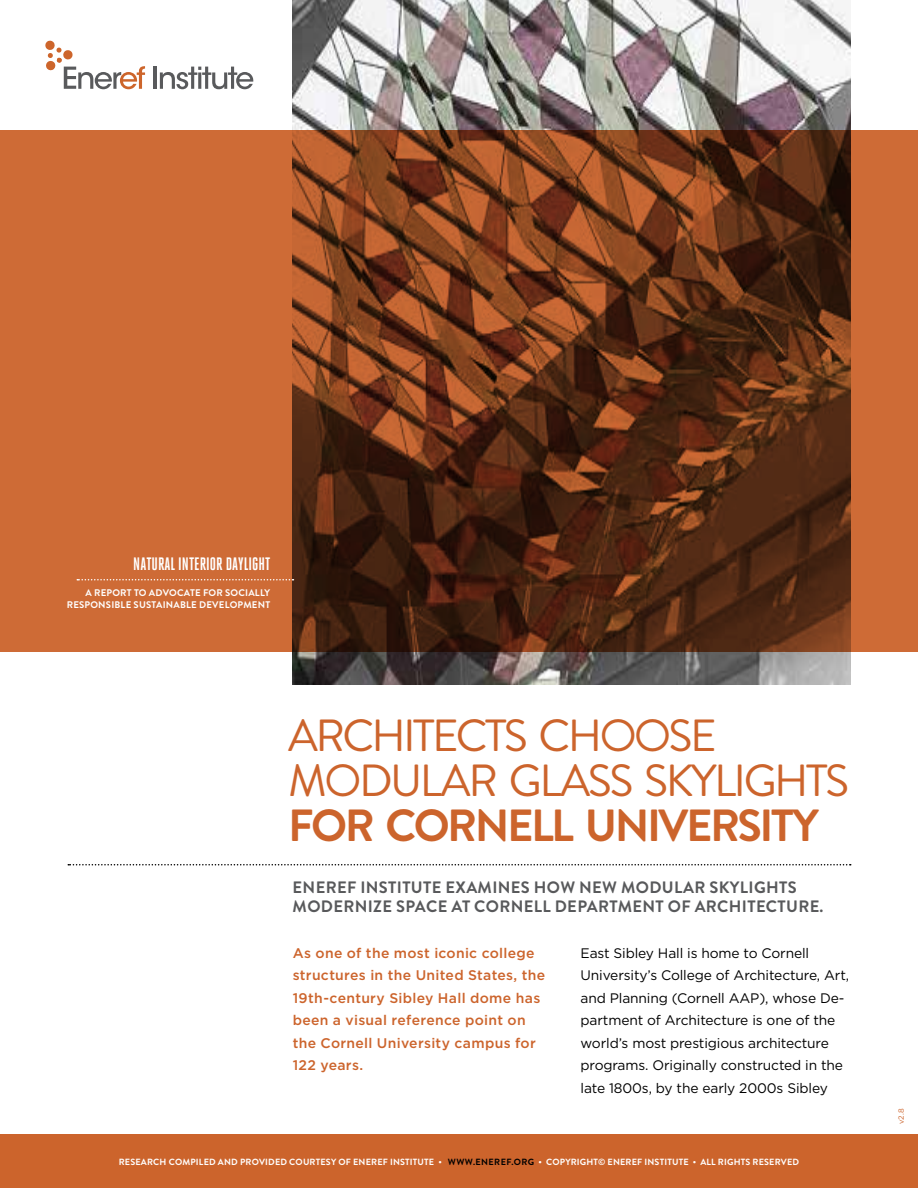
<style>
.page{position:relative;width:918px;height:1188px;background:#fff}
.page>*{position:absolute;margin:0;border:0;box-sizing:border-box;transform-origin:0 0}
.t1{font:45px/45px "Brandon Grotesque";letter-spacing:-.055em;color:#cc642c}
.t2{font:700 45px "Brandon Grotesque";letter-spacing:-.055em;color:#cc642c}
.t3{font:700 18px "Heroic Condensed";color:#fff}
.t4{font:700 16.5px/19.5px "Brandon Grotesque";letter-spacing:.02em;color:#58595b}
.t5{font:500 13.95px/22.5px "Gotham HTF";letter-spacing:.02em;color:#cc642c}
.t6{font:13.8px/22.5px "Gotham HTF";letter-spacing:-.01em;color:#000}
.t7{font:700 9.6px/12px "Brandon Grotesque";letter-spacing:.02em;color:#fff;text-align:right}
.t8{font:700 9px "Brandon Grotesque";letter-spacing:.02em;color:#fff}
.t9{font:7.5px "Gotham HTF";color:#cc642c}
.s1{color:#000}
</style>
<div class="page">
<div style="left:0;top:1134px;width:918px;height:54px;background:#cc642c"></div>
<svg style="left:68px;top:864px;width:783px;height:2px"></svg>
<hr style="left:154px;top:67px;width:3px;height:22px;background:#595a5c">
<svg style="left:160px;top:67px;width:93px;height:22px"></svg>
<svg style="left:45px;top:41px;width:100px;height:48px"></svg>
<div style="left:0;top:130px;width:918px;height:522px;background:#ce6b36"></div>
<img style="left:293px;top:0;width:557px;height:685px">
<svg style="left:77px;top:579px;width:216px;height:1px"></svg>
<h2 class="t3" style="left:133px;top:554px;width:138px">NATURAL INTERIOR DAYLIGHT</h2>
<p class="t7" style="left:67px;top:587px;width:205px">A REPORT TO ADVOCATE FOR SOCIALLY<br>RESPONSIBLE SUSTAINABLE DEVELOPMENT</p>
<h1 class="t1" style="left:288px;top:714px;width:562px">ARCHITECTS CHOOSE<br>MODULAR GLASS SKYLIGHTS</h1>
<h1 class="t2" style="left:288px;top:795px;width:532px">FOR CORNELL UNIVERSITY</h1>
<p class="t4" style="left:293px;top:878px;width:532px">ENEREF INSTITUTE EXAMINES HOW NEW MODULAR SKYLIGHTS<br>MODERNIZE SPACE AT CORNELL DEPARTMENT OF ARCHITECTURE.</p>
<p class="t5" style="left:293px;top:941px;width:254px">As one of the most iconic college structures in the United States, the<br>19th-century Sibley Hall dome has been a visual reference point on the Cornell University campus for<br>122 years.</p>
<p class="t6" style="left:581px;top:941px;width:270px">East Sibley Hall is home to Cornell University’s College of Architecture, Art, and Planning (Cornell AAP), whose De&shy;partment of Architecture is one of the world’s most prestigious architecture programs. Originally constructed in the late 1800s, by the early 2000s Sibley</p>
<p class="t8" style="left:119px;top:1156px;width:682px">RESEARCH COMPILED AND PROVIDED COURTESY OF ENEREF INSTITUTE • <span class="s1">WWW.ENEREF.ORG</span> • COPYRIGHT© ENEREF INSTITUTE • ALL RIGHTS RESERVED</p>
<p class="t9" style="left:897px;top:1124px;width:18px;rotate:-90deg">v2.8</p>
</div>
